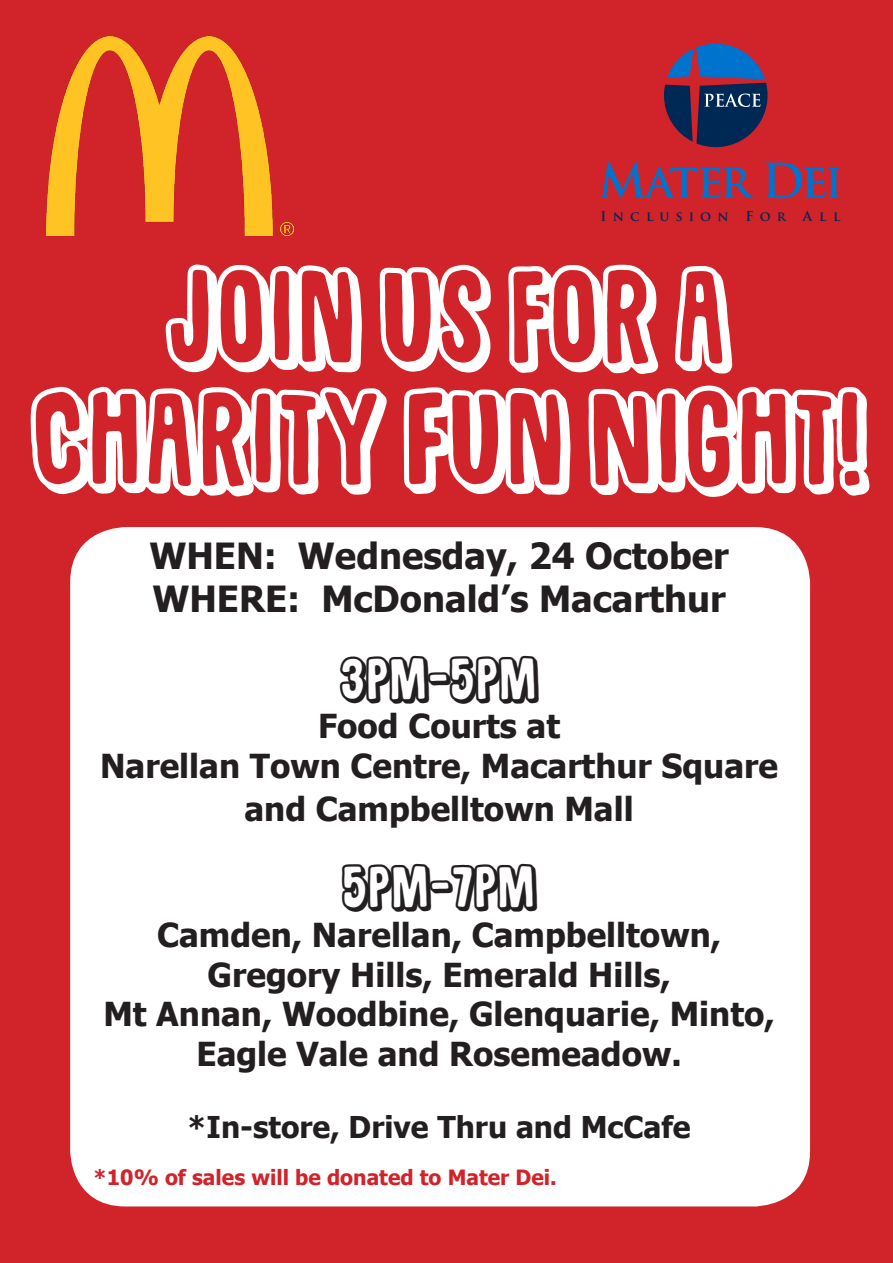
<style>
.page{position:relative;width:893px;height:1263px;background:#d1232a}
.page>*{position:absolute;margin:0;border:0;box-sizing:border-box;transform-origin:0 0}
.t1{font:102px "Sugarpunch DEMO";color:#fff}
.t2{font:45px "Sugarpunch DEMO";color:#231f20}
.t3{font:700 36px "Tahoma";color:#231f20}
.t4{font:700 33px/39.6px "Tahoma";color:#231f20;text-align:center}
.t5{font:700 30px "Tahoma";color:#231f20}
.t6{font:700 21px "Tahoma";color:#d1232a}
.t7{font:700 13.35px "Trajan Pro";letter-spacing:.455em;color:#002855}
</style>
<div class="page">
<div style="left:70px;top:527px;width:740px;height:679px;background:#fff;border-radius:55px"></div>
<img style="left:46px;top:37px;width:248px;height:198px">
<svg style="left:599px;top:162px;width:156px;height:36px"></svg>
<svg style="left:764px;top:163px;width:77px;height:35px"></svg>
<svg style="left:664px;top:44px;width:104px;height:103px"></svg>
<p class="t7" style="left:600px;top:207px;width:130px">Inclusion</p>
<p class="t7" style="left:745px;top:207px;width:42px">For</p>
<p class="t7" style="left:803px;top:207px;width:39px">All</p>
<p class="t1" style="left:168px;top:239px;width:562px">JOIN US FOR A</p>
<p class="t1" style="left:31px;top:362px;width:836px">CHARITY FUN NIGHT!</p>
<p class="t3" style="left:149px;top:531px;width:581px">WHEN: Wednesday, 24 October</p>
<p class="t3" style="left:152px;top:574px;width:575px">WHERE: McDonald’s Macarthur</p>
<p class="t2" style="left:340px;top:644px;width:199px">3PM-5PM</p>
<p class="t4" style="left:100px;top:708px;width:679px">Food Courts at<br>Narellan Town Centre, Macarthur Square</p>
<p class="t4" style="left:244px;top:790px;width:391px">and Campbelltown Mall</p>
<p class="t2" style="left:342px;top:853px;width:196px">5PM-7PM</p>
<p class="t4" style="left:103px;top:916px;width:673px">Camden, Narellan, Campbelltown, Gregory Hills, Emerald Hills,<br>Mt Annan, Woodbine, Glenquarie, Minto, Eagle Vale and Rosemeadow.</p>
<p class="t5" style="left:187px;top:1106px;width:505px">*In-store, Drive Thru and McCafe</p>
<p class="t6" style="left:94px;top:1162px;width:465px">*10% of sales will be donated to Mater Dei.</p>
</div>
